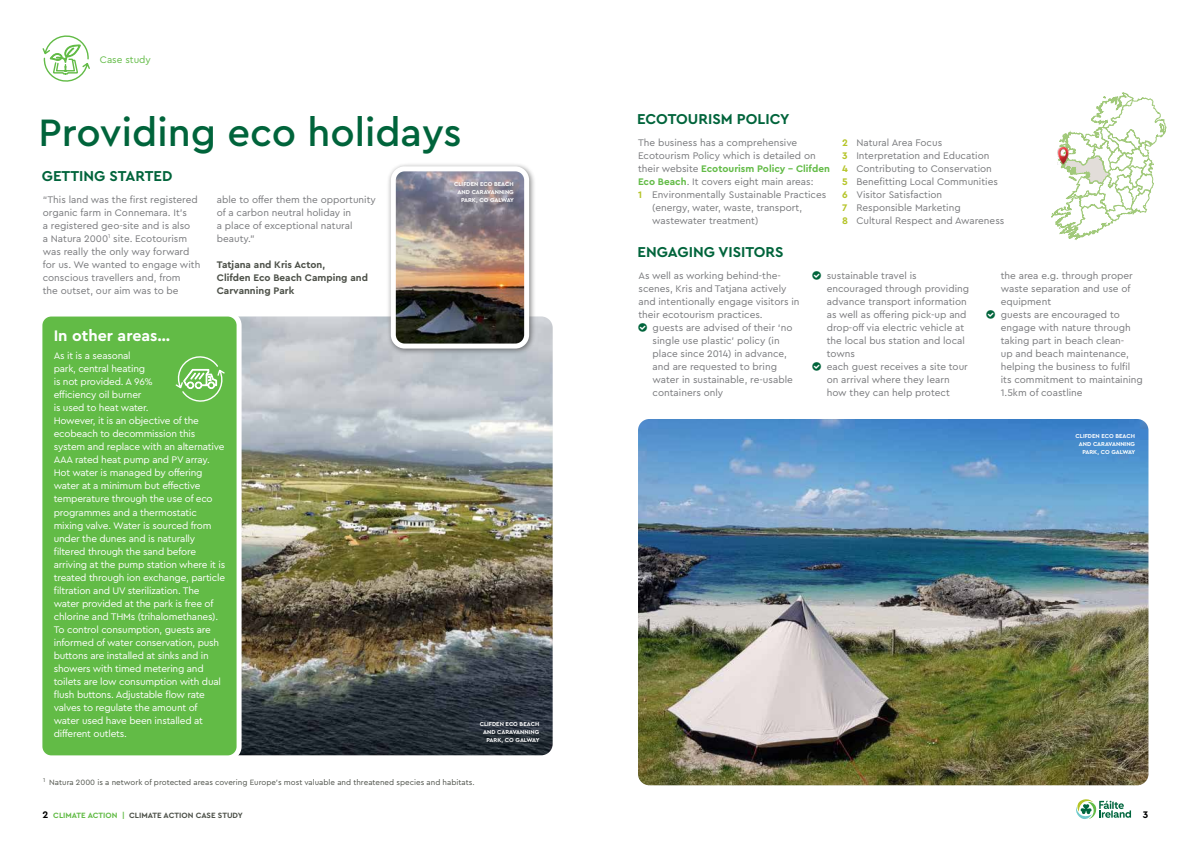
<style>
.page{position:relative;width:1191px;height:842px;background:#fff}
.page>*{position:absolute;margin:0;border:0;box-sizing:border-box;transform-origin:0 0}
.t1{font:500 40px "Cera Pro";color:#00643b}
.t2{font:700 16px "Cera Pro";color:#fff}
.t3{font:700 15px "Cera Pro";color:#00643b}
.t4{font:10px/13px "Cera Pro";color:#77787b}
.t5{font:10px/13px "Cera Pro";letter-spacing:-.02em;color:#fff}
.t6{font:700 10px/13px "Cera Pro";color:#4d5149}
.t7{font:700 10px "Cera Pro";color:#62bb46}
.t8{font:10px "Cera Pro";color:#62bb46}
.t9{font:700 10px "Cera Pro";color:#000}
.t10{font:8px "Cera Pro";color:#4d5149}
.t11{font:700 8px "Cera Pro";color:#4d5149}
.t12{font:700 6px/8px "Cera Pro";color:#fff;text-align:right}
.s1{font-weight:400;color:#77787b}
.s2{font-weight:700;color:#62bb46}
.s3{font-weight:700;color:#b5c428}
.s4{font-size:10px;color:#000}
.s5{color:#62bb46}
</style>
<div class="page">
<svg style="left:1076px;top:799px;width:55px;height:20px"></svg>
<img style="left:638px;top:419px;width:510px;height:366px">
<img style="left:240px;top:316px;width:312px;height:439px">
<div style="left:40px;top:314px;width:199px;height:444px;background:#62bb46;border-radius:11px"></div>
<div style="left:37px;top:311px;width:205px;height:449px;border:5px solid #fff;border-radius:11px"></div>
<svg style="left:175px;top:356px;width:50px;height:46px"></svg>
<div style="left:387px;top:162px;width:149px;height:193px;background:#000;opacity:.45"></div>
<img style="left:393px;top:169px;width:130px;height:177px">
<div style="left:391px;top:166px;width:138px;height:183px;border:5px solid #fff;border-radius:11px"></div>
<svg style="left:42px;top:35px;width:48px;height:47px"></svg>
<svg style="left:1051px;top:92px;width:115px;height:148px"></svg>
<img style="left:1057px;top:147px;width:11px;height:17px">
<div style="left:452px;top:180px;width:69px;height:31px;background:#000;opacity:.45"></div>
<p class="t8" style="left:100px;top:53px;width:53px">Case study</p>
<h1 class="t1" style="left:39px;top:106px;width:424px">Providing eco holidays</h1>
<h3 class="t3" style="left:42px;top:166px;width:132px">GETTING STARTED</h3>
<p class="t4" style="left:43px;top:192px;width:159px">“This land was the first registered organic farm in Connemara. It’s<br>a registered geo-site and is also<br>a Natura 2000<sup>1</sup> site. Ecotourism was really the only way forward for us. We wanted to engage with conscious travellers and, from<br>the outset, our aim was to be</p>
<p class="t4" style="left:217px;top:192px;width:161px">able to offer them the opportunity of a carbon neutral holiday in<br>a place of exceptional natural beauty.”</p>
<p class="t6" style="left:217px;top:257px;width:153px">Tatjana and Kris Acton,<br>Clifden Eco Beach Camping and<br>Carvanning Park</p>
<h2 class="t2" style="left:54px;top:325px;width:118px">In other areas…</h2>
<p class="t5" style="left:54px;top:349px;width:173px">As it is a seasonal<br>park, central heating<br>is not provided. A 96%<br>efficiency oil burner<br>is used to heat water.<br>However, it is an objective of the ecobeach to decommission this system and replace with an alternative<br>AAA rated heat pump and PV array.<br>Hot water is managed by offering water at a minimum but effective temperature through the use of eco programmes and a thermostatic mixing valve. Water is sourced from under the dunes and is naturally filtered through the sand before arriving at the pump station where it is treated through ion exchange, particle filtration and UV sterilization. The water provided at the park is free of chlorine and THMs (trihalomethanes).<br>To control consumption, guests are informed of water conservation, push buttons are installed at sinks and in showers with timed metering and toilets are low consumption with dual flush buttons. Adjustable flow rate valves to regulate the amount of water used have been installed at different outlets.</p>
<p class="t12" style="left:454px;top:180px;width:61px">CLIFDEN ECO BEACH<br>AND CARAVANNING<br>PARK, CO GALWAY</p>
<p class="t12" style="left:480px;top:720px;width:61px">CLIFDEN ECO BEACH<br>AND CARAVANNING<br>PARK, CO GALWAY</p>
<p class="t10" style="left:43px;top:777px;width:433px"><sup>1</sup> Natura 2000 is a network of protected areas covering Europe’s most valuable and threatened species and habitats.</p>
<h3 class="t3" style="left:637px;top:109px;width:154px">ECOTOURISM POLICY</h3>
<p class="t4" style="left:638px;top:135px;width:161px">The business has a comprehensive</p>
<p class="t4" style="left:638px;top:148px;width:179px">Ecotourism Policy which is detailed on</p>
<p class="t7" style="left:638px;top:162px;width:193px"><span class="s1">their website</span> Ecotourism Policy - Clifden</p>
<p class="t4" style="left:638px;top:174px;width:177px"><span class="s2">Eco Beach</span>. It covers eight main areas:</p>
<p class="t4" style="left:638px;top:187px;width:190px"><span class="s3">1</span> Environmentally Sustainable Practices</p>
<p class="t4" style="left:652px;top:200px;width:151px">(energy, water, waste, transport,</p>
<p class="t4" style="left:652px;top:213px;width:108px">wastewater treatment)</p>
<h3 class="t3" style="left:637px;top:242px;width:147px">ENGAGING VISITORS</h3>
<p class="t4" style="left:842px;top:135px;width:164px"><span class="s3">2</span> Natural Area Focus<br><span class="s3">3</span> Interpretation and Education<br><span class="s3">4</span> Contributing to Conservation<br><span class="s3">5</span> Benefitting Local Communities<br><span class="s3">6</span> Visitor Satisfaction<br><span class="s3">7</span> Responsible Marketing<br><span class="s3">8</span> Cultural Respect and Awareness</p>
<p class="t4" style="left:638px;top:269px;width:163px">As well as working behind-the&shy;scenes, Kris and Tatjana actively and intentionally engage visitors in their ecotourism practices.</p>
<p class="t4" style="left:652px;top:321px;width:142px">guests are advised of their ‘no single use plastic’ policy (in place since 2014) in advance, and are requested to bring water in sustainable, re-usable containers only</p>
<p class="t4" style="left:826px;top:269px;width:144px">sustainable travel is encouraged through providing advance transport information as well as offering pick-up and drop-off via electric vehicle at the local bus station and local towns<br>each guest receives a site tour on arrival where they learn how they can help protect</p>
<p class="t4" style="left:1000px;top:269px;width:144px">the area e.g. through proper waste separation and use of equipment<br>guests are encouraged to engage with nature through taking part in beach clean-<br>up and beach maintenance, helping the business to fulfil its commitment to maintaining<br>1.5km of coastline</p>
<p class="t12" style="left:1075px;top:431px;width:61px">CLIFDEN ECO BEACH<br>AND CARAVANNING<br>PARK, CO GALWAY</p>
<p class="t11" style="left:43px;top:810px;width:202px"><span class="s4">2</span> <span class="s5">CLIMATE ACTION |</span> CLIMATE ACTION CASE STUDY</p>
<p class="t9" style="left:1143px;top:807px;width:7px">3</p>
</div>
